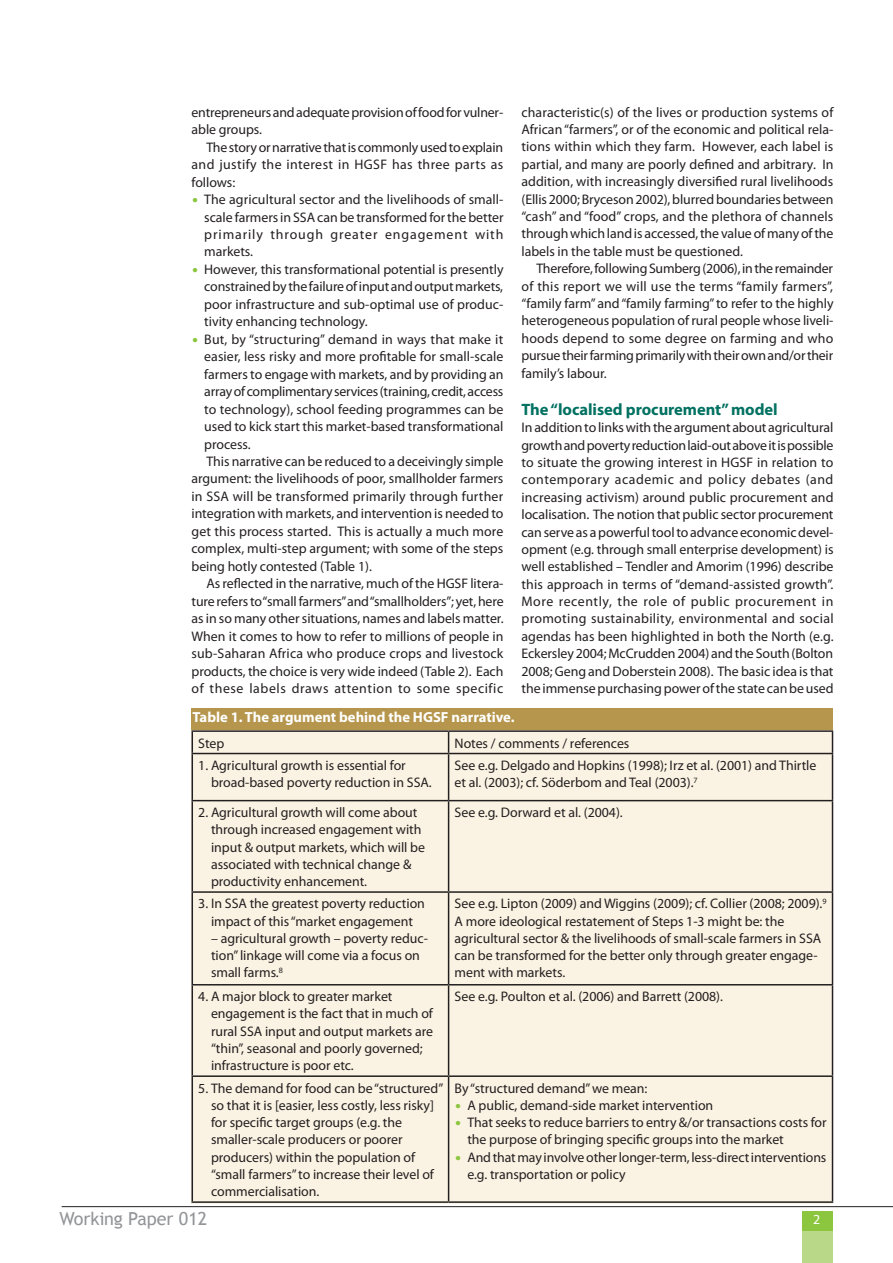
<style>
.page{position:relative;width:893px;height:1263px;background:#fff}
.page>*{position:absolute;margin:0;border:0;box-sizing:border-box;transform-origin:0 0}
.t1{font:18px "Trebuchet MS";letter-spacing:-.005em;color:#939598}
.PB_subhead_dark_gree{font:700 16.5px "Myriad Pro";letter-spacing:-.005em;color:#007161}
.Myriad_pull_quote{font:700 14.7px "Myriad Pro";color:#fff}
.Myriad_body_PB{font:13.8px/17.4px "Myriad Pro";letter-spacing:-.005em;color:#231f20;text-align:justify}
.Myriad_Body_PB_no_In{font:13.8px/17.4px "Myriad Pro";letter-spacing:-.005em;color:#231f20}
.Treb_body_bulleted{font:13.8px/17.4px "Myriad Pro";letter-spacing:-.005em;color:#231f20;text-align:justify}
.Treb_body_numbered{font:13.8px/17.2px "Myriad Pro";letter-spacing:-.005em;color:#231f20}
.t2{font:13.8px "Myriad Pro";color:#fff}
.s1{font-family:"Trebuchet MS";font-weight:700;color:#8bc63e}
</style>
<div class="page">
<hr style="left:62px;top:1206px;width:831px;height:1px;background:#231f20">
<div style="left:802px;top:1211px;width:30px;height:19px;background:#8bc63e"></div>
<div style="left:802px;top:1231px;width:30px;height:32px;background:#b9d989"></div>
<div style="left:192px;top:708px;width:640px;height:22px;background:#b6964d"></div>
<div style="left:192px;top:730px;width:641px;height:473px;background:#faf3e3"></div>
<hr style="left:192px;top:730px;width:257px;height:2px;background:#231f20">
<svg style="left:192px;top:732px;width:1px;height:21px"></svg>
<hr style="left:449px;top:730px;width:384px;height:2px;background:#231f20">
<svg style="left:448px;top:732px;width:1px;height:21px"></svg>
<svg style="left:832px;top:732px;width:1px;height:21px"></svg>
<hr style="left:192px;top:753px;width:257px;height:1px;background:#231f20">
<hr style="left:192px;top:754px;width:1px;height:46px;background:#231f20">
<hr style="left:449px;top:753px;width:384px;height:1px;background:#231f20">
<hr style="left:448px;top:754px;width:1px;height:46px;background:#231f20">
<hr style="left:832px;top:754px;width:1px;height:46px;background:#231f20">
<hr style="left:192px;top:800px;width:257px;height:1px;background:#231f20">
<hr style="left:192px;top:801px;width:1px;height:90px;background:#231f20">
<hr style="left:449px;top:800px;width:384px;height:1px;background:#231f20">
<hr style="left:448px;top:801px;width:1px;height:90px;background:#231f20">
<hr style="left:832px;top:801px;width:1px;height:90px;background:#231f20">
<hr style="left:192px;top:891px;width:257px;height:2px;background:#231f20">
<hr style="left:192px;top:893px;width:1px;height:91px;background:#231f20">
<hr style="left:449px;top:891px;width:384px;height:2px;background:#231f20">
<hr style="left:448px;top:893px;width:1px;height:91px;background:#231f20">
<hr style="left:832px;top:893px;width:1px;height:91px;background:#231f20">
<hr style="left:192px;top:984px;width:257px;height:1px;background:#231f20">
<hr style="left:192px;top:985px;width:1px;height:90px;background:#231f20">
<hr style="left:449px;top:984px;width:384px;height:1px;background:#231f20">
<hr style="left:448px;top:985px;width:1px;height:90px;background:#231f20">
<hr style="left:832px;top:985px;width:1px;height:90px;background:#231f20">
<hr style="left:192px;top:1075px;width:257px;height:2px;background:#231f20">
<hr style="left:192px;top:1077px;width:1px;height:124px;background:#231f20">
<hr style="left:449px;top:1075px;width:384px;height:2px;background:#231f20">
<hr style="left:448px;top:1077px;width:1px;height:124px;background:#231f20">
<hr style="left:832px;top:1077px;width:1px;height:124px;background:#231f20">
<hr style="left:192px;top:1201px;width:257px;height:2px;background:#231f20">
<hr style="left:449px;top:1201px;width:384px;height:2px;background:#231f20">
<p class="Myriad_body_PB" style="left:192px;top:103px;width:313px">entrepreneurs and adequate provision of food for vulner&shy;able groups.</p>
<p class="Myriad_body_PB" style="left:192px;top:138px;width:313px;text-indent:15px">The story or narrative that is commonly used to explain and justify the interest in HGSF has three parts as follows:</p>
<p class="Treb_body_bulleted" style="left:204px;top:190px;width:301px;text-indent:-13px"><span class="s1">•</span> The agricultural sector and the livelihoods of small&shy;scale farmers in SSA can be transformed for the better primarily through greater engagement with markets.</p>
<p class="Treb_body_bulleted" style="left:204px;top:260px;width:301px;text-indent:-13px"><span class="s1">•</span> However, this transformational potential is presently constrained by the failure of input and output markets, poor infrastructure and sub-optimal use of produc&shy;tivity enhancing technology.</p>
<p class="Treb_body_bulleted" style="left:204px;top:330px;width:301px;text-indent:-13px"><span class="s1">•</span> But, by “structuring” demand in ways that make it easier, less risky and more profitable for small-scale farmers to engage with markets, and by providing an array of complimentary services (training, credit, access to technology), school feeding programmes can be used to kick start this market-based transformational process.</p>
<p class="Myriad_body_PB" style="left:192px;top:452px;width:314px;text-indent:15px">This narrative can be reduced to a deceivingly simple argument: the livelihoods of poor, smallholder farmers in SSA will be transformed primarily through further integration with markets, and intervention is needed to get this process started. This is actually a much more complex, multi-step argument; with some of the steps being hotly contested (Table 1).</p>
<p class="Myriad_body_PB" style="left:192px;top:575px;width:314px;text-indent:15px">As reflected in the narrative, much of the HGSF litera&shy;ture refers to “small farmers” and “smallholders”; yet, here as in so many other situations, names and labels matter.<br>When it comes to how to refer to millions of people in sub-Saharan Africa who produce crops and livestock products, the choice is very wide indeed (Table 2). Each of these labels draws attention to some specific</p>
<p class="Myriad_body_PB" style="left:521px;top:103px;width:314px">characteristic(s) of the lives or production systems of African “farmers”, or of the economic and political rela&shy;tions within which they farm. However, each label is partial, and many are poorly defined and arbitrary. In addition, with increasingly diversified rural livelihoods (Ellis 2000; Bryceson 2002), blurred boundaries between “cash” and “food” crops, and the plethora of channels through which land is accessed, the value of many of the labels in the table must be questioned.</p>
<p class="Myriad_body_PB" style="left:521px;top:260px;width:314px;text-indent:15px">Therefore, following Sumberg (2006), in the remainder of this report we will use the terms “family farmers”, “family farm” and “family farming” to refer to the highly heterogeneous population of rural people whose liveli&shy;hoods depend to some degree on farming and who pursue their farming primarily with their own and/or their family’s labour.</p>
<p class="PB_subhead_dark_gree" style="left:521px;top:398px;width:258px">The “localised procurement” model</p>
<p class="Myriad_Body_PB_no_In" style="left:521px;top:419px;width:314px;text-align:justify">In addition to links with the argument about agricultural growth and poverty reduction laid-out above it is possible to situate the growing interest in HGSF in relation to contemporary academic and policy debates (and increasing activism) around public procurement and localisation. The notion that public sector procurement can serve as a powerful tool to advance economic devel&shy;opment (e.g. through small enterprise development) is well established – Tendler and Amorim (1996) describe this approach in terms of “demand-assisted growth”.<br>More recently, the role of public procurement in promoting sustainability, environmental and social agendas has been highlighted in both the North (e.g.<br>Eckersley 2004; McCrudden 2004) and the South (Bolton 2008; Geng and Doberstein 2008). The basic idea is that the immense purchasing power of the state can be used</p>
<p class="Myriad_pull_quote" style="left:193px;top:707px;width:323px">Table 1. The argument behind the HGSF narrative.</p>
<p class="Myriad_Body_PB_no_In" style="left:198px;top:734px;width:28px">Step</p>
<p class="Myriad_Body_PB_no_In" style="left:455px;top:734px;width:176px">Notes / comments / references</p>
<p class="Treb_body_numbered" style="left:211px;top:756px;width:222px;text-indent:-13px">1. Agricultural growth is essential for broad-based poverty reduction in SSA.</p>
<p class="Myriad_Body_PB_no_In" style="left:455px;top:756px;width:363px">See e.g. Delgado and Hopkins (1998); Irz et al. (2001) and Thirtle et al. (2003); cf. Söderbom and Teal (2003).<sup>7</sup></p>
<p class="Treb_body_numbered" style="left:211px;top:803px;width:216px;text-indent:-13px">2. Agricultural growth will come about through increased engagement with input &amp; output markets, which will be associated with technical change &amp; productivity enhancement.</p>
<p class="Myriad_Body_PB_no_In" style="left:455px;top:803px;width:170px">See e.g. Dorward et al. (2004).</p>
<p class="Treb_body_numbered" style="left:198px;top:895px;width:228px;text-align:center">3. In SSA the greatest poverty reduction impact of this “market engagement</p>
<p class="Treb_body_numbered" style="left:211px;top:929px;width:219px">– agricultural growth – poverty reduc&shy;tion” linkage will come via a focus on small farms.<sup>8</sup></p>
<p class="Myriad_Body_PB_no_In" style="left:455px;top:895px;width:373px">See e.g. Lipton (2009) and Wiggins (2009); cf. Collier (2008; 2009).<sup>9</sup></p>
<p class="Myriad_Body_PB_no_In" style="left:455px;top:912px;width:368px">A more ideological restatement of Steps 1-3 might be: the agricultural sector &amp; the livelihoods of small-scale farmers in SSA can be transformed for the better only through greater engage&shy;ment with markets.</p>
<p class="Treb_body_numbered" style="left:211px;top:988px;width:224px;text-indent:-13px">4. A major block to greater market engagement is the fact that in much of rural SSA input and output markets are “thin”, seasonal and poorly governed; infrastructure is poor etc.</p>
<p class="Myriad_Body_PB_no_In" style="left:455px;top:988px;width:270px">See e.g. Poulton et al. (2006) and Barrett (2008).</p>
<p class="Treb_body_numbered" style="left:211px;top:1079px;width:234px;text-indent:-13px">5. The demand for food can be “structured” so that it is [easier, less costly, less risky] for specific target groups (e.g. the smaller-scale producers or poorer producers) within the population of “small farmers” to increase their level of commercialisation.</p>
<p class="Myriad_Body_PB_no_In" style="left:455px;top:1079px;width:194px">By “structured demand” we mean:</p>
<p class="Treb_body_bulleted" style="left:455px;top:1096px;width:260px"><span class="s1">•</span> A public, demand-side market intervention</p>
<p class="Treb_body_bulleted" style="left:467px;top:1113px;width:361px;text-indent:-13px"><span class="s1">•</span> That seeks to reduce barriers to entry &amp;/or transactions costs for the purpose of bringing specific groups into the market</p>
<p class="Treb_body_bulleted" style="left:467px;top:1148px;width:361px;text-indent:-13px"><span class="s1">•</span> And that may involve other longer-term, less-direct interventions e.g. transportation or policy</p>
<h1 class="t1" style="left:60px;top:1208px;width:149px">Working Paper 012</h1>
<p class="t2" style="left:813px;top:1211px;width:9px">2</p>
</div>
